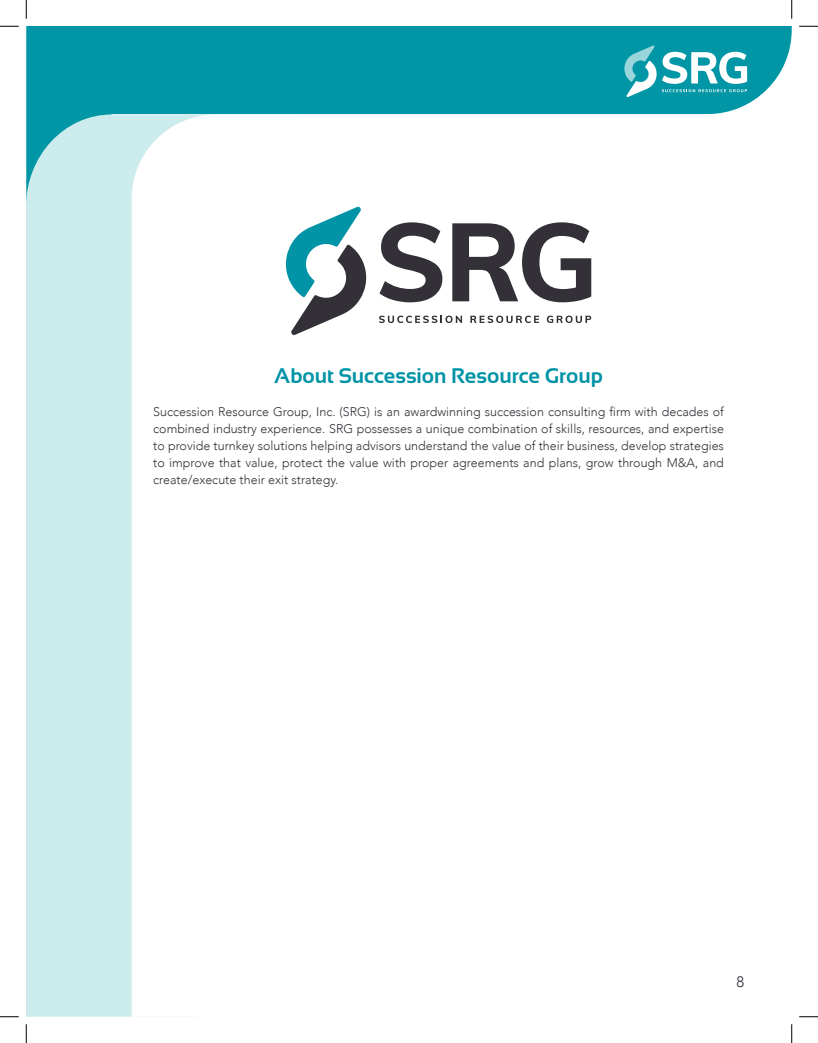
<style>
.page{position:relative;width:818px;height:1043px;background:#fff}
.page>*{position:absolute;margin:0;border:0;box-sizing:border-box;transform-origin:0 0}
.t1{font:700 21.12px "Sansation";color:#0094a6}
.t2{font:300 15.12px "Avenir";color:#333038}
.t3{font:300 12.5px/16.9px "Avenir";color:#333038;text-align:justify}
</style>
<div class="page">
<div style="left:26px;top:26px;width:765px;height:88px;background:#0096a6"></div>
<div style="left:26px;top:114px;width:106px;height:902px;background:#ccebed"></div>
<svg style="left:623px;top:45px;width:124px;height:52px"></svg>
<svg style="left:285px;top:206px;width:82px;height:129px"></svg>
<svg style="left:379px;top:222px;width:63px;height:80px"></svg>
<svg style="left:452px;top:222px;width:139px;height:80px"></svg>
<svg style="left:379px;top:315px;width:83px;height:8px"></svg>
<svg style="left:470px;top:315px;width:69px;height:8px"></svg>
<svg style="left:547px;top:315px;width:44px;height:8px"></svg>
<svg style="left:0;top:25px;width:19px;height:2px"></svg>
<svg style="left:799px;top:25px;width:19px;height:2px"></svg>
<svg style="left:0;top:1016px;width:19px;height:1px"></svg>
<svg style="left:799px;top:1016px;width:19px;height:1px"></svg>
<svg style="left:25px;top:0;width:2px;height:19px"></svg>
<svg style="left:25px;top:1024px;width:2px;height:18px"></svg>
<svg style="left:791px;top:0;width:1px;height:19px"></svg>
<svg style="left:791px;top:1024px;width:1px;height:18px"></svg>
<p class="t1" style="left:274px;top:364px;width:330px">About Succession Resource Group</p>
<p class="t3" style="left:153px;top:403px;width:572px">Succession Resource Group, Inc. (SRG) is an awardwinning succession consulting firm with decades of combined industry experience. SRG possesses a unique combination of skills, resources, and expertise to provide turnkey solutions helping advisors understand the value of their business, develop strategies to improve that value, protect the value with proper agreements and plans, grow through M&amp;A, and create/execute their exit strategy.</p>
<p class="t2" style="left:736px;top:972px;width:9px">8</p>
</div>
